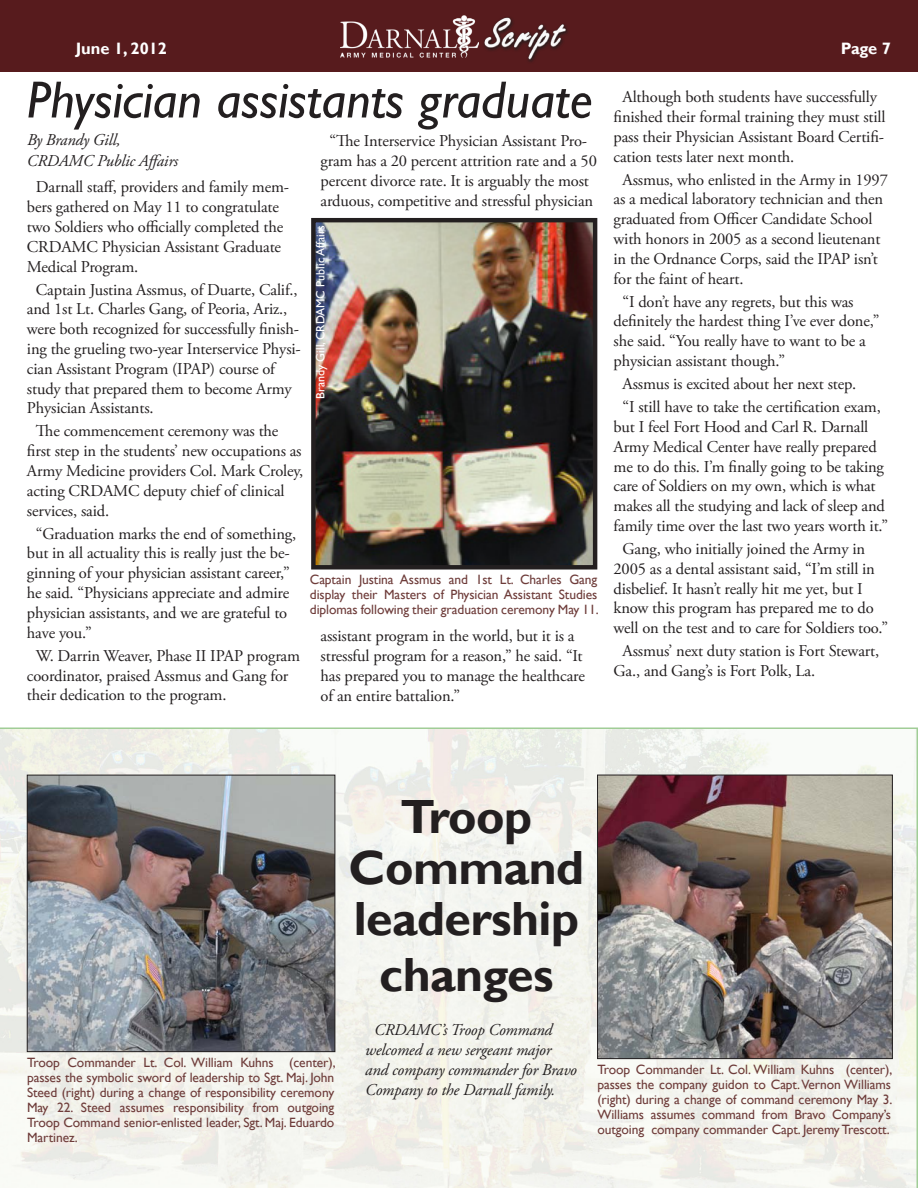
<style>
.page{position:relative;width:918px;height:1188px;background:#fff}
.page>*{position:absolute;margin:0;border:0;box-sizing:border-box;transform-origin:0 0}
.Headline{font:italic 52.5px "Gill Sans";color:#231f20}
.Headline-2{font:700 48px/51px "Gill Sans";letter-spacing:-.01em;color:#231f20;text-align:center}
.Text{font:16.5px/19.8px "Adobe Garamond Pro";letter-spacing:-.01em;color:#231f20}
.Text-2{font:italic 16.5px/19.8px "Adobe Garamond Pro";letter-spacing:-.01em;color:#231f20}
.Byline_Top{font:italic 16.5px/21px "Adobe Garamond Pro";letter-spacing:-.01em;color:#231f20}
.t1{font:700 16.5px "Gill Sans";color:#fff}
.Cutlines{font:13.5px/15px "Gill Sans";letter-spacing:-.005em;color:#6e3c3a;text-align:justify}
.Phto_credit{font:12px "Gill Sans";color:#fff}
</style>
<div class="page">
<div style="left:0;top:0;width:918px;height:72px;background:#571b1d"></div>
<img style="left:484px;top:17px;width:84px;height:45px">
<img style="left:340px;top:15px;width:138px;height:42px">
<svg style="left:0;top:727px;width:918px;height:461px"></svg>
<img style="left:316px;top:223px;width:276px;height:342px">
<div style="left:311px;top:218px;width:286px;height:352px;border:4px solid #231f20"></div>
<img style="left:599px;top:777px;width:292px;height:280px">
<div style="left:597px;top:775px;width:296px;height:284px;border:1px solid #231f20"></div>
<img style="left:29px;top:777px;width:304px;height:273px">
<div style="left:27px;top:775px;width:308px;height:277px;border:1px solid #231f20"></div>
<p class="t1" style="left:76px;top:38px;width:93px">June 1, 2012</p>
<p class="t1" style="left:841px;top:38px;width:52px">Page 7</p>
<p class="Headline" style="left:27px;top:69px;width:567px">Physician assistants graduate</p>
<p class="Text" style="left:321px;top:132px;width:278px;text-align:center">“The Interservice Physician Assistant Pro&shy;gram has a 20 percent attrition rate and a 50 percent divorce rate. It is arguably the most arduous, competitive and stressful physician</p>
<p class="Byline_Top" style="left:27px;top:130px;width:153px">By Brandy Gill,<br>CRDAMC Public Affairs</p>
<p class="Text" style="left:27px;top:178px;width:264px;text-indent:9px">Darnall staff, providers and family mem&shy;bers gathered on May 11 to congratulate two Soldiers who officially completed the CRDAMC Physician Assistant Graduate Medical Program.</p>
<p class="Text" style="left:27px;top:280px;width:275px;text-indent:9px">Captain Justina Assmus, of Duarte, Calif., and 1st Lt. Charles Gang, of Peoria, Ariz., were both recognized for successfully finish&shy;ing the grueling two-year Interservice Physi&shy;cian Assistant Program (IPAP) course of study that prepared them to become Army Physician Assistants.</p>
<p class="Text" style="left:27px;top:422px;width:278px;text-indent:9px">The commencement ceremony was the first step in the students’ new occupations as Army Medicine providers Col. Mark Croley, acting CRDAMC deputy chief of clinical services, said.</p>
<p class="Text" style="left:27px;top:524px;width:271px;text-indent:9px">“Graduation marks the end of something, but in all actuality this is really just the be&shy;ginning of your physician assistant career,” he said. “Physicians appreciate and admire physician assistants, and we are grateful to have you.”</p>
<p class="Text" style="left:27px;top:646px;width:275px;text-indent:9px">W. Darrin Weaver, Phase II IPAP program coordinator, praised Assmus and Gang for their dedication to the program.</p>
<p class="Phto_credit" style="left:313px;top:399px;width:176px;rotate:-90deg">Brandy Gill, CRDAMC Public Affairs</p>
<p class="Cutlines" style="left:310px;top:573px;width:290px">Captain Justina Assmus and 1st Lt. Charles Gang display their Masters of Physician Assistant Studies diplomas following their graduation ceremony May 11.</p>
<p class="Text" style="left:321px;top:627px;width:266px">assistant program in the world, but it is a stressful program for a reason,” he said. “It has prepared you to manage the healthcare of an entire battalion.”</p>
<p class="Text" style="left:614px;top:88px;width:273px;text-indent:9px">Although both students have successfully finished their formal training they must still pass their Physician Assistant Board Certifi&shy;cation tests later next month.</p>
<p class="Text" style="left:614px;top:170px;width:276px;text-indent:9px">Assmus, who enlisted in the Army in 1997 as a medical laboratory technician and then graduated from Officer Candidate School with honors in 2005 as a second lieutenant in the Ordnance Corps, said the IPAP isn’t for the faint of heart.</p>
<p class="Text" style="left:614px;top:292px;width:267px;text-indent:9px">“I don’t have any regrets, but this was definitely the hardest thing I’ve ever done,” she said. “You really have to want to be a physician assistant though.”</p>
<p class="Text" style="left:623px;top:375px;width:235px">Assmus is excited about her next step.</p>
<p class="Text" style="left:614px;top:398px;width:276px;text-indent:9px">“I still have to take the certification exam, but I feel Fort Hood and Carl R. Darnall Army Medical Center have really prepared me to do this. I’m finally going to be taking care of Soldiers on my own, which is what makes all the studying and lack of sleep and family time over the last two years worth it.”</p>
<p class="Text" style="left:614px;top:539px;width:276px;text-indent:9px">Gang, who initially joined the Army in 2005 as a dental assistant said, “I’m still in disbelief. It hasn’t really hit me yet, but I know this program has prepared me to do well on the test and to care for Soldiers too.”</p>
<p class="Text" style="left:614px;top:642px;width:267px;text-indent:9px">Assmus’ next duty station is Fort Stewart,<br>Ga., and Gang’s is Fort Polk, La.</p>
<p class="Headline-2" style="left:349px;top:793px;width:237px">Troop<br>Command leadership</p>
<p class="Headline-2" style="left:379px;top:951px;width:176px">changes</p>
<p class="Text-2" style="left:365px;top:1021px;width:213px;text-indent:9px">CRDAMC’s Troop Command welcomed a new sergeant major and company commander for Bravo<br>Company to the Darnall family.</p>
<p class="Cutlines" style="left:27px;top:1055px;width:310px">Troop Commander Lt. Col. William Kuhns (center), passes the symbolic sword of leadership to Sgt. Maj. John Steed (right) during a change of responsibility ceremony May 22. Steed assumes responsibility from outgoing Troop Command senior-enlisted leader, Sgt. Maj. Eduardo Martinez.</p>
<p class="Cutlines" style="left:597px;top:1062px;width:297px">Troop Commander Lt. Col. William Kuhns (center), passes the company guidon to Capt. Vernon Williams (right) during a change of command ceremony May 3.<br>Williams assumes command from Bravo Company’s outgoing company commander Capt. Jeremy Trescott.</p>
</div>
